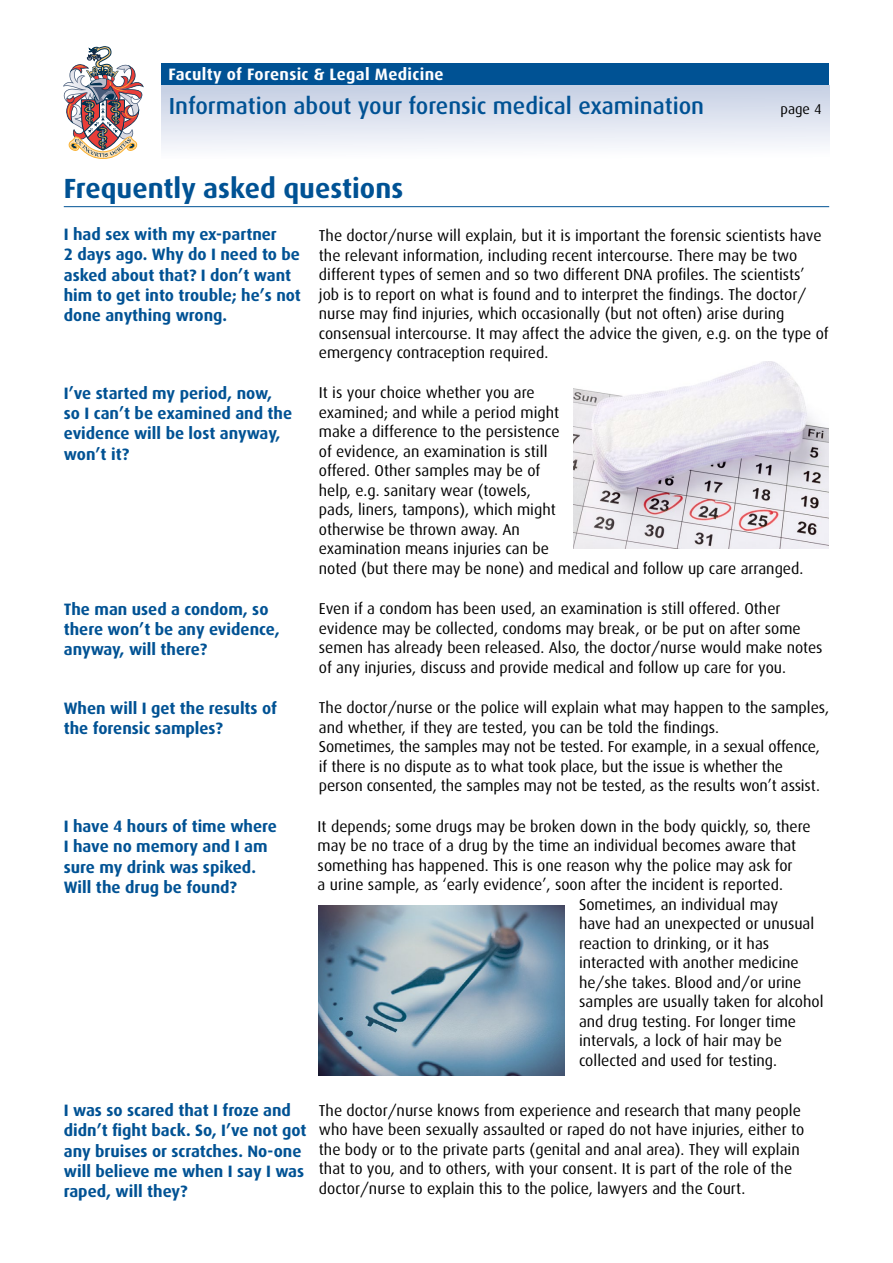
<style>
.page{position:relative;width:893px;height:1263px;background:#fff}
.page>*{position:absolute;margin:0;border:0;box-sizing:border-box;transform-origin:0 0}
.t1{font:700 27.75px "Dax";color:#005294}
.t2{font:500 23.25px "Dax";color:#005294}
.t3{font:700 16.5px/20.2px "Dax";color:#005294}
.t4{font:700 16.5px "Dax";letter-spacing:.02em;color:#fff}
.t5{font:15.75px/19.5px "Dax";color:#000}
.t6{font:14.25px "Dax";color:#000}
</style>
<div class="page">
<svg style="left:63px;top:46px;width:81px;height:113px"></svg>
<div style="left:162px;top:85px;width:667px;height:73px;background:linear-gradient(to bottom,#c4cee3,#fdfdff)"></div>
<div style="left:162px;top:64px;width:667px;height:21px;background:#005294"></div>
<img style="left:574px;top:361px;width:255px;height:187px">
<hr style="left:64px;top:206px;width:765px;height:1px;background:#005294">
<img style="left:319px;top:906px;width:245px;height:170px">
<p class="t4" style="left:168px;top:65px;width:277px">Faculty of Forensic &amp; Legal Medicine</p>
<h2 class="t2" style="left:169px;top:93px;width:537px">Information about your forensic medical examination</h2>
<p class="t6" style="left:780px;top:101px;width:43px">page 4</p>
<h1 class="t1" style="left:64px;top:172px;width:341px">Frequently asked questions</h1>
<p class="t3" style="left:64px;top:224px;width:239px">I had sex with my ex-partner<br>2 days ago. Why do I need to be asked about that? I don’t want him to get into trouble; he’s not done anything wrong.</p>
<p class="t5" style="left:319px;top:226px;width:511px">The doctor/nurse will explain, but it is important the forensic scientists have the relevant information, including recent intercourse. There may be two different types of semen and so two different DNA profiles. The scientists’ job is to report on what is found and to interpret the findings. The doctor/ nurse may find injuries, which occasionally (but not often) arise during consensual intercourse. It may affect the advice the given, e.g. on the type of emergency contraception required.</p>
<p class="t3" style="left:64px;top:383px;width:230px">I’ve started my period, now, so I can’t be examined and the evidence will be lost anyway, won’t it?</p>
<p class="t5" style="left:319px;top:383px;width:486px">It is your choice whether you are<br>examined; and while a period might<br>make a difference to the persistence<br>of evidence, an examination is still<br>offered. Other samples may be of<br>help, e.g. sanitary wear (towels,<br>pads, liners, tampons), which might<br>otherwise be thrown away. An<br>examination means injuries can be<br>noted (but there may be none) and medical and follow up care arranged.</p>
<p class="t3" style="left:64px;top:599px;width:217px">The man used a condom, so there won’t be any evidence, anyway, will there?</p>
<p class="t3" style="left:64px;top:698px;width:215px">When will I get the results of the forensic samples?</p>
<p class="t5" style="left:319px;top:599px;width:505px">Even if a condom has been used, an examination is still offered. Other evidence may be collected, condoms may break, or be put on after some semen has already been released. Also, the doctor/nurse would make notes of any injuries, discuss and provide medical and follow up care for you.</p>
<p class="t5" style="left:319px;top:698px;width:512px">The doctor/nurse or the police will explain what may happen to the samples, and whether, if they are tested, you can be told the findings.<br>Sometimes, the samples may not be tested. For example, in a sexual offence, if there is no dispute as to what took place, but the issue is whether the person consented, the samples may not be tested, as the results won’t assist.</p>
<p class="t3" style="left:64px;top:816px;width:215px">I have 4 hours of time where<br>I have no memory and I am sure my drink was spiked.<br>Will the drug be found?</p>
<p class="t5" style="left:318px;top:816px;width:495px">It depends; some drugs may be broken down in the body quickly, so, there</p>
<p class="t5" style="left:318px;top:836px;width:480px">may be no trace of a drug by the time an individual becomes aware that</p>
<p class="t5" style="left:318px;top:855px;width:476px">something has happened. This is one reason why the police may ask for</p>
<p class="t5" style="left:318px;top:875px;width:467px">a urine sample, as ‘early evidence’, soon after the incident is reported.</p>
<p class="t5" style="left:579px;top:894px;width:201px">Sometimes, an individual may</p>
<p class="t5" style="left:579px;top:914px;width:237px">have had an unexpected or unusual</p>
<p class="t5" style="left:579px;top:933px;width:192px">reaction to drinking, or it has</p>
<p class="t5" style="left:579px;top:953px;width:221px">interacted with another medicine</p>
<p class="t5" style="left:579px;top:972px;width:224px">he/she takes. Blood and/or urine</p>
<p class="t5" style="left:579px;top:992px;width:246px">samples are usually taken for alcohol</p>
<p class="t5" style="left:579px;top:1011px;width:219px">and drug testing. For longer time</p>
<p class="t5" style="left:579px;top:1031px;width:204px">intervals, a lock of hair may be</p>
<p class="t5" style="left:579px;top:1050px;width:200px">collected and used for testing.</p>
<p class="t3" style="left:64px;top:1100px;width:244px">I was so scared that I froze and didn’t fight back. So, I’ve not got any bruises or scratches. No-one will believe me when I say I was raped, will they?</p>
<p class="t5" style="left:319px;top:1101px;width:487px">The doctor/nurse knows from experience and research that many people who have been sexually assaulted or raped do not have injuries, either to the body or to the private parts (genital and anal area). They will explain that to you, and to others, with your consent. It is part of the role of the doctor/nurse to explain this to the police, lawyers and the Court.</p>
</div>
